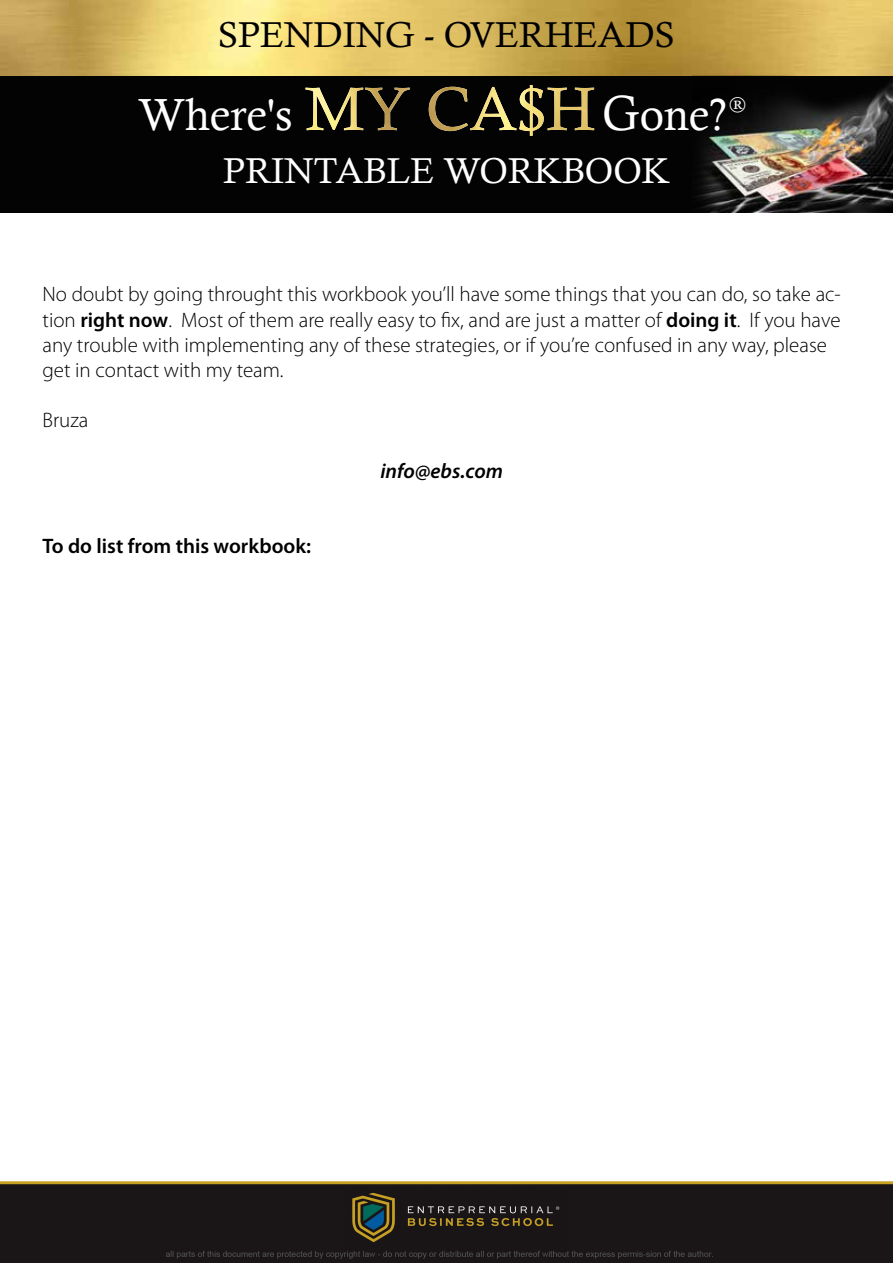
<style>
.page{position:relative;width:893px;height:1263px;background:#fff}
.page>*{position:absolute;margin:0;border:0;box-sizing:border-box;transform-origin:0 0}
.t1{font:45px "Calisto";color:#fff}
.t2{font:36px "Calisto";color:#000}
.t3{font:36px "Calisto";color:#fff}
.t4{font:300 21px/26.1px "Myriad Pro";color:#000}
.t5{font:600 21px "Myriad Pro";color:#000}
.t6{font:italic 600 21px "Myriad Pro";color:#000}
.t7{font:18px "Georgia";color:#fff}
.s1{font-size:49.5px}
.s2{font-weight:600}
</style>
<div class="page">
<img style="left:0;top:0;width:893px;height:77px">
<div style="left:0;top:77px;width:893px;height:136px;background:#030303"></div>
<img style="left:693px;top:75px;width:200px;height:138px">
<svg style="left:305px;top:87px;width:289px;height:44px"></svg>
<img style="left:429px;top:85px;width:156px;height:51px">
<img style="left:0;top:1181px;width:893px;height:82px">
<h2 class="t2" style="left:218px;top:14px;width:458px">SPENDING - OVERHEADS</h2>
<h1 class="t1" style="left:138px;top:88px;width:156px">Where's</h1>
<h1 class="t1" style="left:603px;top:88px;width:126px"><span class="s1">G</span>one?</h1>
<p class="t7" style="left:729px;top:91px;width:18px">®</p>
<h2 class="t3" style="left:223px;top:150px;width:448px">PRINTABLE WORKBOOK</h2>
<p class="t4" style="left:43px;top:281px;width:800px">No doubt by going throught this workbook you’ll have some things that you can do, so take ac&shy;tion <span class="s2">right now</span>. Most of them are really easy to fix, and are just a matter of <span class="s2">doing it</span>. If you have</p>
<p class="t4" style="left:43px;top:332px;width:786px;line-height:25.2px">any trouble with implementing any of these strategies, or if you’re confused in any way, please get in contact with my team.</p>
<p class="t4" style="left:43px;top:407px;width:47px">Bruza</p>
<p class="t6" style="left:380px;top:457px;width:124px">info@ebs.com</p>
<p class="t5" style="left:43px;top:533px;width:270px">To do list from this workbook:</p>
</div>
